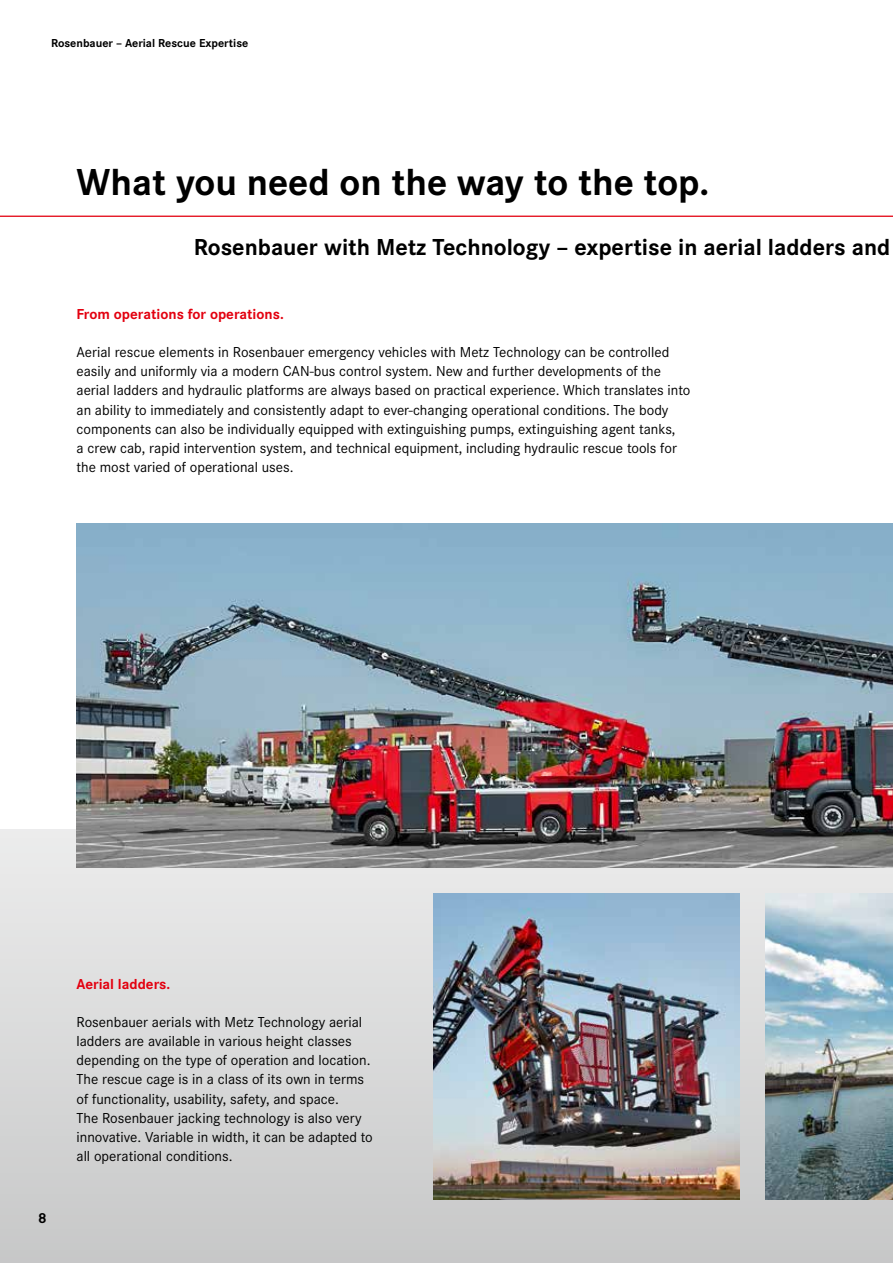
<style>
.page{position:relative;width:893px;height:1263px;background:#fff}
.page>*{position:absolute;margin:0;border:0;box-sizing:border-box;transform-origin:0 0}
.t1{font:700 39px "Corporate S";color:#000}
.t2{font:700 24px "Corporate S";color:#000}
.t3{font:15px/19.2px "Corporate S";color:#000}
.t4{font:700 15px "Corporate S";color:#e3000f}
.t5{font:700 15px "Corporate S";color:#000}
.t6{font:700 12px "Corporate S";color:#000}
</style>
<div class="page">
<div style="left:0;top:829px;width:893px;height:434px;background:linear-gradient(to bottom,#eaebeb,#c7c8c8)"></div>
<img style="left:434px;top:893px;width:306px;height:306px">
<img style="left:765px;top:893px;width:128px;height:306px">
<img style="left:77px;top:523px;width:816px;height:344px">
<hr style="left:0;top:216px;width:893px;height:1px;background:#e3000f">
<p class="t6" style="left:51px;top:36px;width:199px">Rosenbauer – Aerial Rescue Expertise</p>
<h1 class="t1" style="left:77px;top:160px;width:634px">What you need on the way to the top.</h1>
<h2 class="t2" style="left:194px;top:233px;width:698px">Rosenbauer with Metz Technology – expertise in aerial ladders and</h2>
<p class="t4" style="left:77px;top:305px;width:209px">From operations for operations.</p>
<p class="t3" style="left:77px;top:343px;width:615px">Aerial rescue elements in Rosenbauer emergency vehicles with Metz Technology can be controlled easily and uniformly via a modern CAN-bus control system. New and further developments of the aerial ladders and hydraulic platforms are always based on practical experience. Which translates into an ability to immediately and consistently adapt to ever-changing operational conditions. The body components can also be individually equipped with extinguishing pumps, extinguishing agent tanks,<br>a crew cab, rapid intervention system, and technical equipment, including hydraulic rescue tools for the most varied of operational uses.</p>
<p class="t5" style="left:38px;top:1210px;width:10px">8</p>
<p class="t4" style="left:77px;top:975px;width:95px">Aerial ladders.</p>
<p class="t3" style="left:77px;top:1012px;width:298px">Rosenbauer aerials with Metz Technology aerial ladders are available in various height classes depending on the type of operation and location.<br>The rescue cage is in a class of its own in terms of functionality, usability, safety, and space.<br>The Rosenbauer jacking technology is also very innovative. Variable in width, it can be adapted to all operational conditions.</p>
</div>
